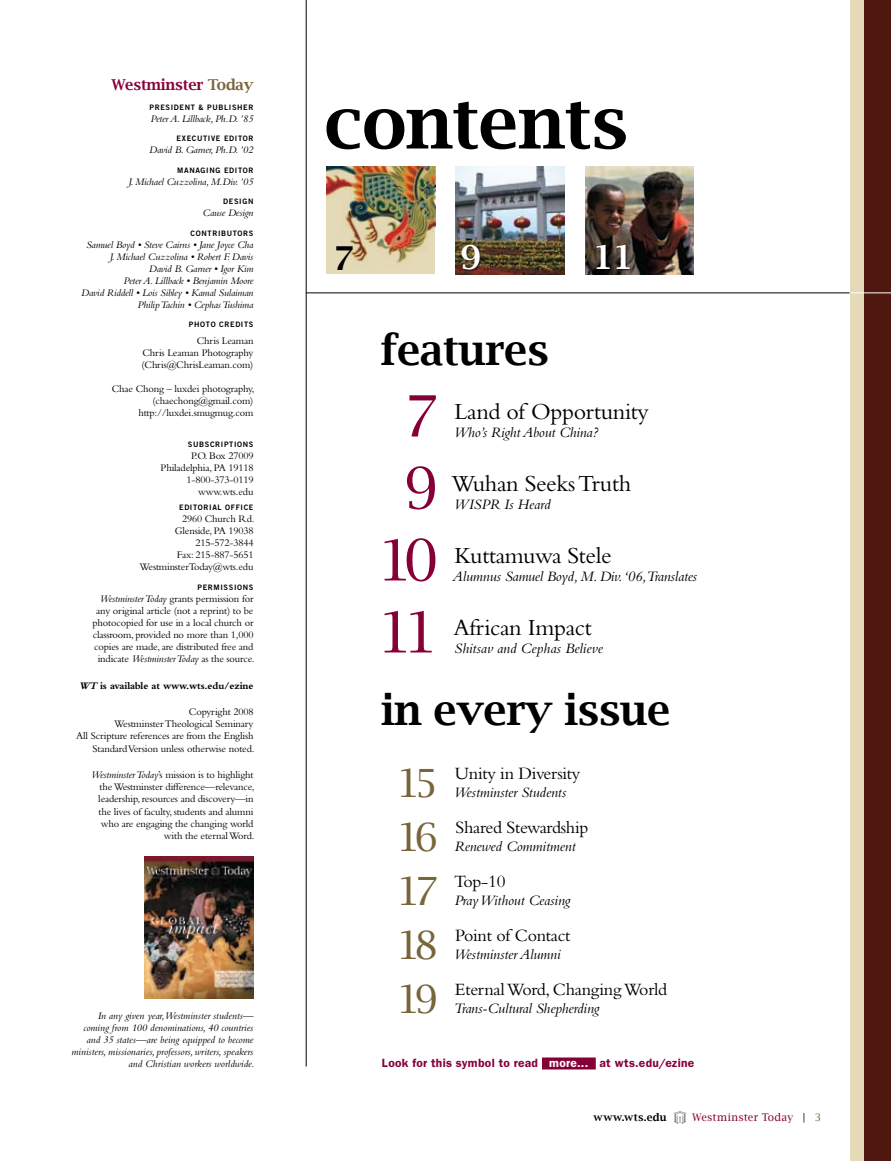
<style>
.page{position:relative;width:891px;height:1161px;background:#fff}
.page>*{position:absolute;margin:0;border:0;box-sizing:border-box;transform-origin:0 0}
.t1{font:600 72px "Lucida Bright";color:#000}
.t2{font:57px/72px "Lucida Bright";color:#860038;text-align:center}
.t3{font:600 42px "Lucida Bright";letter-spacing:-.015em;color:#000}
.t4{font:39px/54px "Lucida Bright";letter-spacing:-.155em;color:#78653a;text-align:justify}
.t5{font:600 33px "Lucida Bright";color:#fff}
.t6{font:600 33px "Lucida Bright";color:#000}
.t7{font:24px "Bembo Std";letter-spacing:-.015em;color:#000}
.t8{font:18px "Bembo Std";letter-spacing:-.015em;color:#000}
.t9{font:italic 15px "Bembo Std";letter-spacing:-.01em;color:#000}
.t10{font:600 15px "Lucida Bright";letter-spacing:-.015em;color:#860038}
.t11{font:600 12px "Franklin Gothic";letter-spacing:.025em;color:#860038}
.t12{font:10.5px/12px "Bembo Std";letter-spacing:-.015em;color:#000;text-align:right}
.t13{font:italic 10.5px/12px "Bembo Std";letter-spacing:-.015em;color:#000;text-align:right}
.t14{font:700 10.5px "Bembo Std";letter-spacing:-.015em;color:#000}
.t15{font:10.5px "Lucida Bright";letter-spacing:.02em;color:#860038}
.t16{font:600 10.5px "Lucida Bright";letter-spacing:.04em;color:#000}
.t17{font:7.5px "Trade Gothic LT Std Bd 2";letter-spacing:.085em;color:#000}
.s1{color:#78653a}
.s2{font-style:italic}
.s3{color:#fff}
.s4{color:#000}
</style>
<div class="page">
<img style="left:144px;top:857px;width:110px;height:142px">
<img style="left:456px;top:166px;width:109px;height:108px">
<img style="left:585px;top:166px;width:109px;height:108px">
<hr style="left:306px;top:293px;width:544px;height:1px;background:#000">
<div style="left:542px;top:1058px;width:54px;height:12px;background:#860038"></div>
<hr style="left:306px;top:0;width:1px;height:1066px;background:#000">
<div style="left:461px;top:244px;width:21px;height:28px;background:#000;opacity:.8"></div>
<div style="left:596px;top:244px;width:36px;height:27px;background:#000;opacity:.8"></div>
<div style="left:850px;top:0;width:14px;height:1161px;background:#e5dab7"></div>
<div style="left:864px;top:0;width:27px;height:1161px;background:#4e1710"></div>
<div style="left:326px;top:166px;width:109px;height:108px;background:#e5dab7"></div>
<img style="left:326px;top:166px;width:109px;height:97px">
<hr style="left:850px;top:292px;width:41px;height:1px;background:#fff">
<img style="left:674px;top:1110px;width:12px;height:14px">
<h3 class="t10" style="left:112px;top:76px;width:143px">Westminster <span class="s1">Today</span></h3>
<p class="t17" style="left:150px;top:102px;width:105px">PRESIDENT &amp; PUBLISHER</p>
<p class="t13" style="left:150px;top:112px;width:105px">Peter A. Lillback, Ph.D. ’85</p>
<p class="t17" style="left:177px;top:134px;width:78px">EXECUTIVE EDITOR</p>
<p class="t13" style="left:149px;top:143px;width:106px">David B. Garner, Ph.D. ’02</p>
<p class="t17" style="left:177px;top:165px;width:78px">MANAGING EDITOR</p>
<p class="t13" style="left:128px;top:175px;width:127px">J. Michael Cuzzolina, M.Div. ’05</p>
<p class="t17" style="left:223px;top:197px;width:6px">DESIGN</p>
<p class="t13" style="left:203px;top:206px;width:52px">Cause Design</p>
<p class="t17" style="left:191px;top:228px;width:7px">CONTRIBUTORS</p>
<p class="t13" style="left:81px;top:238px;width:174px">Samuel Boyd • Steve Cairns • Jane Joyce Cha J. Michael Cuzzolina • Robert F. Davis<br>David B. Garner • Igor Kim<br>Peter A. Lillback • Benjamin Moore<br>David Riddell • Lois Sibley • Kamal Sulaiman Philip Tachin • Cephas Tushima</p>
<p class="t17" style="left:189px;top:320px;width:66px">PHOTO CREDITS</p>
<p class="t12" style="left:142px;top:334px;width:114px;text-align:justify;text-indent:55px">Chris Leaman Chris Leaman Photography (Chris@ChrisLeaman.com)</p>
<p class="t12" style="left:112px;top:382px;width:144px">Chae Chong – luxdei photography, (chaechong@gmail.com) http://luxdei.smugmug.com</p>
<p class="t17" style="left:188px;top:440px;width:67px">SUBSCRIPTIONS</p>
<p class="t12" style="left:161px;top:450px;width:94px">P.O. Box 27009<br>Philadelphia, PA 19118<br>1-800-373-0119 www.wts.edu</p>
<p class="t17" style="left:179px;top:503px;width:76px">EDITORIAL OFFICE</p>
<p class="t12" style="left:140px;top:513px;width:117px">2960 Church Rd.<br>Glenside, PA 19038<br>215-572-3844<br>Fax: 215-887-5651<br>WestminsterToday@wts.edu</p>
<p class="t17" style="left:198px;top:582px;width:57px">PERM ISSIONS</p>
<p class="t12" style="left:93px;top:592px;width:164px"><span class="s2">Westminster Today</span> grants permission for any original article (not a reprint) to be photocopied for use in a local church or classroom, provided no more than 1,000 copies are made, are distributed free and indicate <span class="s2">Westminster Today</span> as the source.</p>
<p class="t14" style="left:79px;top:679px;width:176px"><span class="s2">WT</span> is available at www.wts.edu/ezine</p>
<p class="t12" style="left:76px;top:706px;width:180px">Copyright 2008<br>Westminster Theological Seminary<br>All Scripture references are from the English Standard Version unless otherwise noted.</p>
<p class="t12" style="left:91px;top:769px;width:165px"><span class="s2">Westminster Today</span>’s mission is to highlight the Westminster difference—relevance, leadership, resources and discovery—in the lives of faculty, students and alumni who are engaging the changing world with the eternal Word.</p>
<p class="t13" style="left:72px;top:1009px;width:185px">In any given year, Westminster students— coming from 100 denominations, 40 countries and 35 states—are being equipped to become ministers, missionaries, professors, writers, speakers and Christian workers worldwide.</p>
<h1 class="t1" style="left:324px;top:82px;width:306px">contents</h1>
<h3 class="t6" style="left:333px;top:239px;width:22px">7</h3>
<h3 class="t5" style="left:461px;top:238px;width:22px">9</h3>
<h3 class="t5" style="left:593px;top:238px;width:42px">11</h3>
<h3 class="t3" style="left:380px;top:326px;width:170px">features</h3>
<h3 class="t7" style="left:454px;top:397px;width:196px">Land of Opportunity</h3>
<h3 class="t9" style="left:454px;top:423px;width:146px">Who’s Right About China?</h3>
<h3 class="t7" style="left:452px;top:469px;width:181px">Wuhan Seeks Truth</h3>
<h3 class="t9" style="left:454px;top:495px;width:98px">WISPR Is Heard</h3>
<h3 class="t7" style="left:454px;top:541px;width:159px">Kuttamuwa Stele</h3>
<h3 class="t9" style="left:453px;top:567px;width:246px">Alumnus Samuel Boyd, M. Div.‘06,Translates</h3>
<h3 class="t7" style="left:454px;top:613px;width:140px">African Impact</h3>
<h3 class="t9" style="left:454px;top:639px;width:150px">Shitsav and Cephas Believe</h3>
<h3 class="t3" style="left:381px;top:686px;width:291px">in every issue</h3>
<h3 class="t8" style="left:455px;top:762px;width:127px">Unity in Diversity</h3>
<h3 class="t9" style="left:454px;top:783px;width:114px">Westminster Students</h3>
<h3 class="t8" style="left:456px;top:816px;width:134px">Shared Stewardship</h3>
<h3 class="t9" style="left:454px;top:837px;width:123px">Renewed Commitment</h3>
<h3 class="t8" style="left:454px;top:870px;width:53px">Top-10</h3>
<h3 class="t9" style="left:454px;top:891px;width:118px">Pray Without Ceasing</h3>
<h3 class="t8" style="left:455px;top:924px;width:117px">Point of Contact</h3>
<h3 class="t9" style="left:454px;top:945px;width:108px">Westminster Alumni</h3>
<h3 class="t8" style="left:455px;top:978px;width:214px">Eternal Word, Changing World</h3>
<h3 class="t9" style="left:454px;top:999px;width:147px">Trans-Cultural Shepherding</h3>
<h2 class="t2" style="left:378px;top:380px;width:62px">7<br>9<br>10<br>11</h2>
<h3 class="t4" style="left:397px;top:756px;width:43px">15<br>16<br>17<br>18<br>19</h3>
<p class="t11" style="left:382px;top:1055px;width:314px">Look for this symbol to read <span class="s3">more...</span> at wts.edu/ezine</p>
<p class="t16" style="left:594px;top:1111px;width:74px">www.wts.edu</p>
<p class="t15" style="left:692px;top:1111px;width:131px">Westminster Today <span class="s4">|</span> <span class="s1">3</span></p>
</div>
